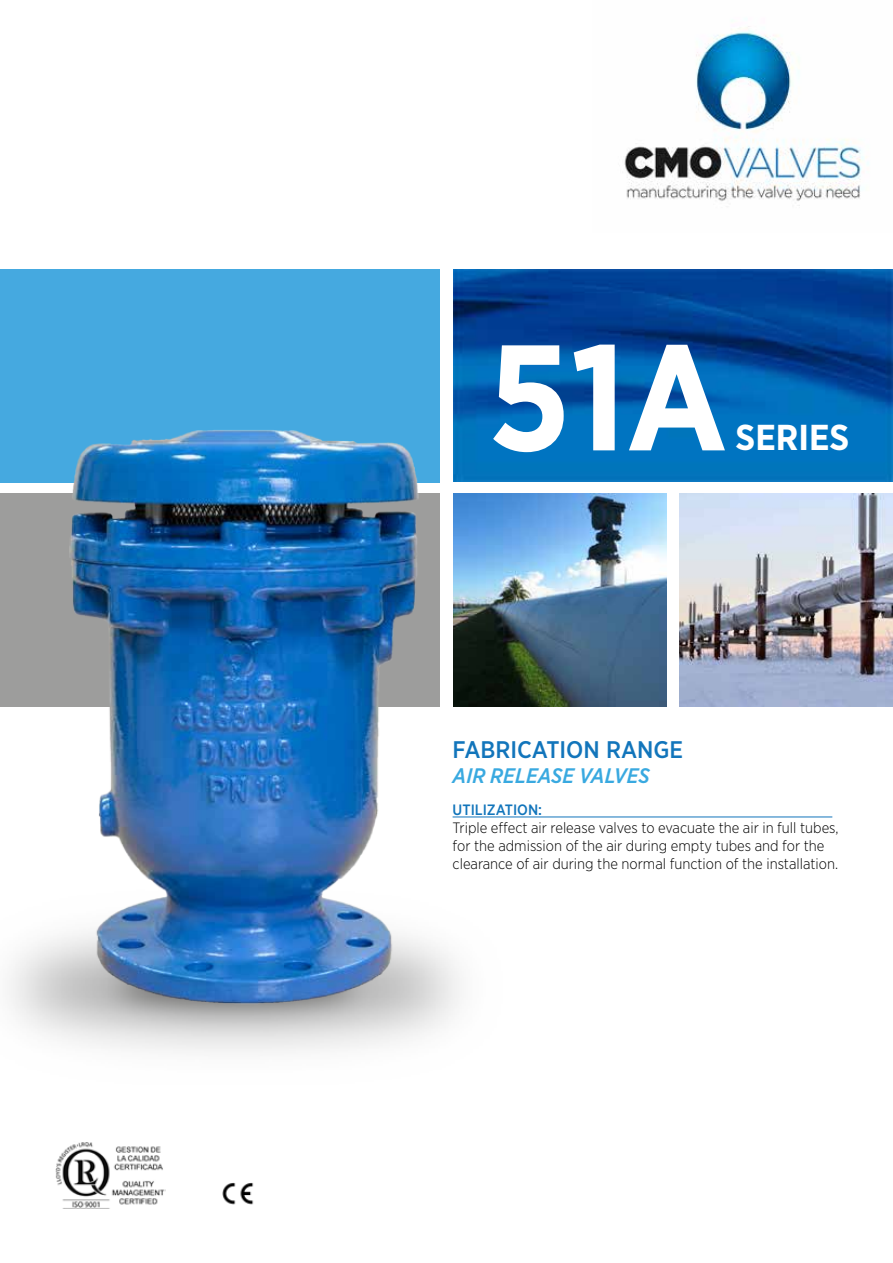
<style>
.page{position:relative;width:893px;height:1263px;background:#fff}
.page>*{position:absolute;margin:0;border:0;box-sizing:border-box;transform-origin:0 0}
.t1{font:700 150px "Gotham Narrow";color:#fff}
.t2{font:700 36px "Gotham Narrow";color:#fff}
.t3{font:500 24px "Gotham Narrow";color:#1275bb}
.t4{font:italic 500 21px "Gotham Narrow";color:#39a9e0}
.t5{font:300 15px/18px "Gotham Narrow";color:#000}
.t6{font:500 15px "Gotham Narrow";color:#1275bb}
</style>
<div class="page">
<img style="left:453px;top:269px;width:440px;height:213px">
<img style="left:624px;top:26px;width:245px;height:180px">
<div style="left:0;top:269px;width:440px;height:213px;background:#45a9e0"></div>
<div style="left:0;top:493px;width:440px;height:213px;background:#9d9d9c"></div>
<img style="left:55px;top:1142px;width:110px;height:67px">
<img style="left:222px;top:1182px;width:32px;height:23px">
<hr style="left:453px;top:816px;width:379px;height:1px;background:#1275bb">
<img style="left:35px;top:430px;width:418px;height:584px">
<img style="left:453px;top:493px;width:214px;height:213px">
<img style="left:680px;top:493px;width:213px;height:213px">
<h1 class="t1" style="left:488px;top:301px;width:241px">51A</h1>
<h2 class="t2" style="left:735px;top:415px;width:115px">SERIES</h2>
<h3 class="t3" style="left:453px;top:734px;width:232px">FABRICATION RANGE</h3>
<h3 class="t4" style="left:453px;top:762px;width:199px">AIR RELEASE VALVES</h3>
<p class="t6" style="left:453px;top:801px;width:91px">UTILIZATION:</p>
<p class="t5" style="left:453px;top:819px;width:388px">Triple effect air release valves to evacuate the air in full tubes, for the admission of the air during empty tubes and for the clearance of air during the normal function of the installation.</p>
</div>
